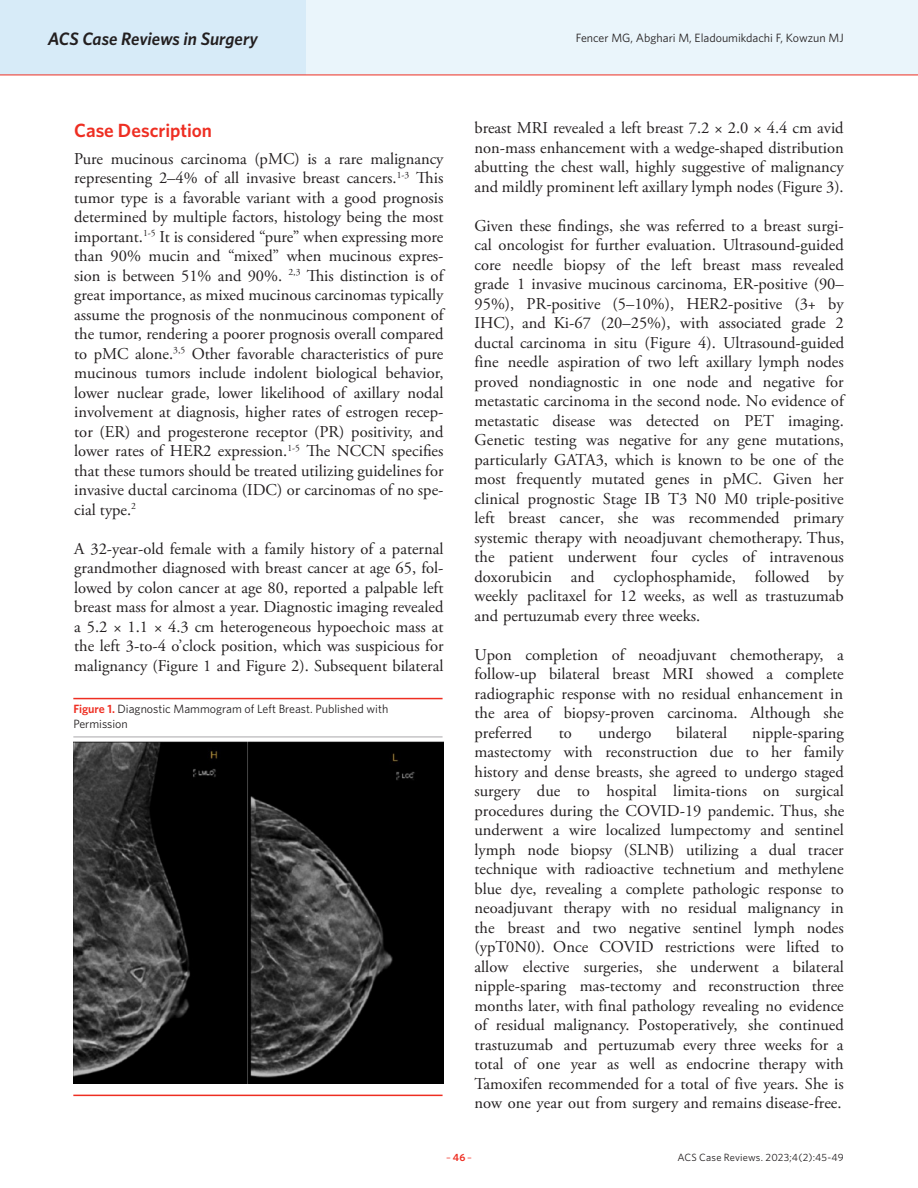
<style>
.page{position:relative;width:918px;height:1188px;background:#fff}
.page>*{position:absolute;margin:0;border:0;box-sizing:border-box;transform-origin:0 0}
.Article_Subhead{font:600 19.2px "Whitney";color:#ee2e22}
.t1{font:italic 600 18px "Whitney";letter-spacing:-.005em;color:#231f20}
.Article_Body_no_inde{font:16.5px/19.5px "Adobe Garamond Pro";color:#231f20;text-align:justify}
.Caption_New{font:12px/14.4px "Whitney";color:#231f20}
.t2{font:10.5px "Whitney";letter-spacing:.015em;color:#231f20}
.t3{font:10.5px "Whitney";color:#ee2e22}
.s1{font-weight:600;color:#ee2e22}
.s2{font-weight:600}
</style>
<div class="page">
<div style="left:0;top:0;width:918px;height:75px;background:#eaf5fb"></div>
<div style="left:0;top:0;width:306px;height:75px;background:#d7ebf8"></div>
<hr style="left:0;top:75px;width:918px;height:1px;background:#ee2e22">
<hr style="left:73px;top:737px;width:370px;height:1px;background:#a9a8aa">
<img style="left:73px;top:742px;width:370px;height:342px">
<hr style="left:73px;top:698px;width:370px;height:1px;background:#ee2e22">
<hr style="left:73px;top:1095px;width:370px;height:1px;background:#ee2e22">
<p class="t1" style="left:48px;top:26px;width:212px">ACS Case Reviews in Surgery</p>
<p class="Caption_New" style="left:576px;top:31px;width:269px">Fencer MG, Abghari M, Eladoumikdachi F, Kowzun MJ</p>
<p class="Article_Subhead" style="left:74px;top:117px;width:139px">Case Description</p>
<p class="Article_Body_no_inde" style="left:74px;top:149px;width:371px">Pure mucinous carcinoma (pMC) is a rare malignancy representing 2–4% of all invasive breast cancers.<sup>1-3</sup> This tumor type is a favorable variant with a good prognosis determined by multiple factors, histology being the most important.<sup>1-5</sup> It is considered “pure” when expressing more than 90% mucin and “mixed” when mucinous expres&shy;sion is between 51% and 90%. <sup>2,3</sup> This distinction is of great importance, as mixed mucinous carcinomas typically assume the prognosis of the nonmucinous component of the tumor, rendering a poorer prognosis overall compared to pMC alone.<sup>3,5</sup> Other favorable characteristics of pure mucinous tumors include indolent biological behavior, lower nuclear grade, lower likelihood of axillary nodal involvement at diagnosis, higher rates of estrogen recep&shy;tor (ER) and progesterone receptor (PR) positivity, and lower rates of HER2 expression.<sup>1-5</sup> The NCCN specifies that these tumors should be treated utilizing guidelines for invasive ductal carcinoma (IDC) or carcinomas of no spe&shy;cial type.<sup>2</sup></p>
<p class="Article_Body_no_inde" style="left:74px;top:539px;width:371px">A 32-year-old female with a family history of a paternal grandmother diagnosed with breast cancer at age 65, fol&shy;lowed by colon cancer at age 80, reported a palpable left breast mass for almost a year. Diagnostic imaging revealed a 5.2 × 1.1 × 4.3 cm heterogeneous hypoechoic mass at the left 3-to-4 o’clock position, which was suspicious for malignancy (Figure 1 and Figure 2). Subsequent bilateral</p>
<p class="Caption_New" style="left:73px;top:702px;width:316px"><span class="s1">Figure 1.</span> Diagnostic Mammogram of Left Breast. Published with<br>Permission</p>
<p class="Article_Body_no_inde" style="left:475px;top:119px;width:371px">breast MRI revealed a left breast 7.2 × 2.0 × 4.4 cm avid non-mass enhancement with a wedge-shaped distribution abutting the chest wall, highly suggestive of malignancy and mildly prominent left axillary lymph nodes (Figure 3).</p>
<p class="Article_Body_no_inde" style="left:475px;top:217px;width:371px">Given these findings, she was referred to a breast surgi&shy;cal oncologist for further evaluation. Ultrasound-guided core needle biopsy of the left breast mass revealed grade 1 invasive mucinous carcinoma, ER-positive (90– 95%), PR-positive (5–10%), HER2-positive (3+ by IHC), and Ki-67 (20–25%), with associated grade 2 ductal carcinoma in situ (Figure 4). Ultrasound-guided fine needle aspiration of two left axillary lymph nodes proved nondiagnostic in one node and negative for metastatic carcinoma in the second node. No evidence of metastatic disease was detected on PET imaging.<br>Genetic testing was negative for any gene mutations, particularly GATA3, which is known to be one of the most frequently mutated genes in pMC. Given her clinical prognostic Stage IB T3 N0 M0 triple-positive left breast cancer, she was recommended primary systemic therapy with neoadjuvant chemotherapy. Thus, the patient underwent four cycles of intravenous doxorubicin and cyclophosphamide, followed by weekly paclitaxel for 12 weeks, as well as trastuzumab and pertuzumab every three weeks.</p>
<p class="Article_Body_no_inde" style="left:475px;top:646px;width:371px">Upon completion of neoadjuvant chemotherapy, a follow-up bilateral breast MRI showed a complete radiographic response with no residual enhancement in the area of biopsy-proven carcinoma. Although she preferred</p>
<p class="Article_Body_no_inde" style="left:475px;top:724px;width:371px;text-indent:278px">nipple-sparing mastectomy with reconstruction due to her family history and dense breasts, she agreed to undergo staged surgery due to hospital limita-tions on surgical procedures during the COVID-19 pandemic. Thus, she underwent a wire localized lumpectomy and sentinel lymph node biopsy (SLNB) utilizing a dual tracer technique with radioactive technetium and methylene blue dye, revealing a complete pathologic response to neoadjuvant therapy with no residual malignancy in the breast and two negative sentinel lymph nodes (ypT0N0). Once COVID restrictions were lifted to allow elective surgeries, she underwent a bilateral nipple-sparing mas-tectomy and reconstruction three months later, with final pathology revealing no evidence of residual malignancy. Postoperatively, she continued trastuzumab and pertuzumab every three weeks for a total of one year as well as endocrine therapy with Tamoxifen recommended for a total of five years. She is now one year out from surgery and remains disease-free.</p>
<p class="Article_Body_no_inde" style="left:559px;top:724px;width:15px">to</p>
<p class="Article_Body_no_inde" style="left:599px;top:724px;width:54px">undergo</p>
<p class="Article_Body_no_inde" style="left:676px;top:724px;width:53px">bilateral</p>
<p class="t3" style="left:446px;top:1150px;width:27px">–<span class="s2">46</span>–</p>
<p class="t2" style="left:677px;top:1150px;width:168px">ACS Case Reviews. 2023;4(2):45-49</p>
</div>
